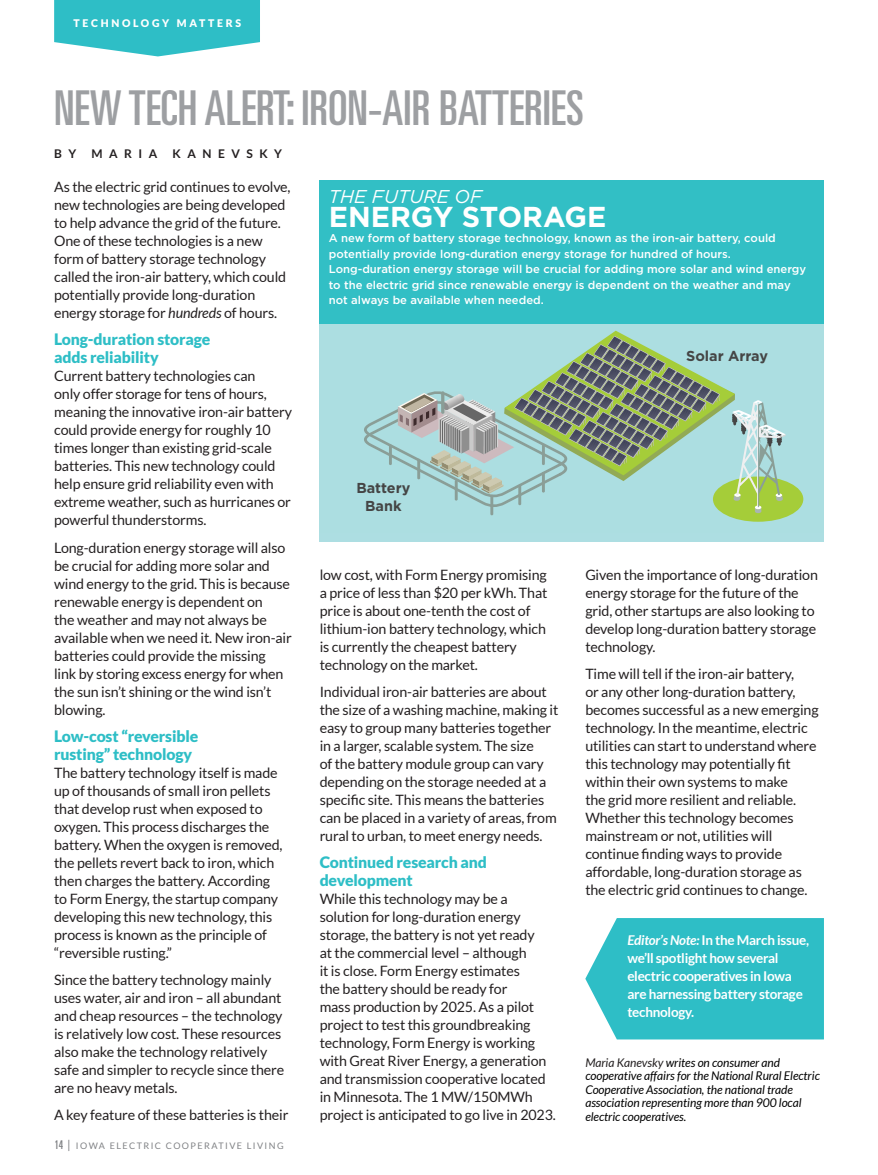
<style>
.page{position:relative;width:878px;height:1175px;background:#fff}
.page>*{position:absolute;margin:0;border:0;box-sizing:border-box;transform-origin:0 0}
.t1{font:ultra-condensed 48px "Univers";color:#9d9fa2}
.t2{font:700 28.8px "Gotham";color:#fff}
.t3{font:italic 18.45px "Gotham";color:#fff}
.t4{font:900 15.75px/18px "Lato";letter-spacing:-.01em;color:#2ebec6}
.t5{font:700 14.4px/17.2px "Gotham";color:#454545;text-align:center}
.t6{font:14.25px/18px "Lato";letter-spacing:-.01em;color:#231f20}
.t7{font:700 13.5px/18px "Lato";letter-spacing:-.02em;color:#fff}
.t8{font:italic 12px/13.5px "Lato";letter-spacing:-.005em;color:#000}
.t9{font:700 12px "Lato";letter-spacing:.54em;color:#231f20}
.t10{font:500 11.25px/15.5px "Gotham";color:#fff}
.t11{font:900 10.5px "Lato";letter-spacing:.26em;color:#fff}
.t12{font:9px "Lato";letter-spacing:.16em;color:#808285}
.s1{font-style:italic}
.s2{font-family:"Univers";font-stretch:ultra-condensed;font-size:12px}
.s3{font-size:12px}
.s4{color:#231f20}
</style>
<div class="page">
<svg style="left:585px;top:918px;width:238px;height:121px;background:#3ec3ca"></svg>
<svg style="left:54px;top:0;width:206px;height:56px;background:#47c5cc"></svg>
<div style="left:320px;top:181px;width:504px;height:360px;background:#addee2"></div>
<div style="left:713px;top:476px;width:90px;height:46px;background:#a5cd39;border-radius:50%"></div>
<hr style="left:490px;top:494px;width:3px;height:21px;background:#8a9e97">
<svg style="left:364px;top:331px;width:421px;height:182px"></svg>
<div style="left:320px;top:181px;width:504px;height:143px;background:#32bfc5"></div>
<p class="t11" style="left:73px;top:17px;width:169px">TECHNOLOGY MATTERS</p>
<h1 class="t1" style="left:54px;top:80px;width:531px">NEW TECH ALERT: IRON-AIR BATTERIES</h1>
<p class="t9" style="left:54px;top:146px;width:24px">B Y</p>
<p class="t9" style="left:92px;top:146px;width:67px">MARIA</p>
<p class="t9" style="left:173px;top:146px;width:111px">KANEVSKY</p>
<p class="t6" style="left:54px;top:178px;width:238px">As the electric grid continues to evolve, new technologies are being developed to help advance the grid of the future.<br>One of these technologies is a new form of battery storage technology called the iron-air battery, which could potentially provide long-duration energy storage for <span class="s1">hundreds</span> of hours.</p>
<p class="t4" style="left:54px;top:330px;width:158px">Long-duration storage adds reliability</p>
<p class="t6" style="left:54px;top:367px;width:239px">Current battery technologies can<br>only offer storage for tens of hours, meaning the innovative iron-air battery could provide energy for roughly 10 times longer than existing grid-scale batteries. This new technology could help ensure grid reliability even with extreme weather, such as hurricanes or powerful thunderstorms.</p>
<p class="t6" style="left:54px;top:538px;width:239px">Long-duration energy storage will also be crucial for adding more solar and wind energy to the grid. This is because renewable energy is dependent on<br>the weather and may not always be available when we need it. New iron-air batteries could provide the missing<br>link by storing excess energy for when the sun isn’t shining or the wind isn’t blowing.</p>
<p class="t4" style="left:54px;top:727px;width:146px">Low-cost “reversible rusting” technology</p>
<p class="t6" style="left:54px;top:763px;width:230px">The battery technology itself is made up of thousands of small iron pellets that develop rust when exposed to oxygen. This process discharges the battery. When the oxygen is removed, the pellets revert back to iron, which then charges the battery. According to Form Energy, the startup company developing this new technology, this process is known as the principle of “reversible rusting.”</p>
<p class="t6" style="left:54px;top:971px;width:231px">Since the battery technology mainly uses water, air and iron – all abundant and cheap resources – the technology is relatively low cost. These resources also make the technology relatively safe and simpler to recycle since there are no heavy metals.</p>
<p class="t6" style="left:54px;top:1106px;width:236px">A key feature of these batteries is their</p>
<p class="t12" style="left:55px;top:1141px;width:231px"><span class="s2">14</span> <span class="s3">|</span> IOWA ELECTRIC COOPERATIVE LIVING</p>
<p class="t3" style="left:329px;top:185px;width:155px">THE FUTURE OF</p>
<h2 class="t2" style="left:329px;top:198px;width:279px">ENERGY STORAGE</h2>
<p class="t10" style="left:329px;top:230px;width:479px">A new form of battery storage technology, known as the iron-air battery, could potentially provide long-duration energy storage for hundred of hours.<br>Long-duration energy storage will be crucial for adding more solar and wind energy to the electric grid since renewable energy is dependent on the weather and may not always be available when needed.</p>
<p class="t5" style="left:686px;top:347px;width:83px">Solar Array</p>
<p class="t5" style="left:356px;top:479px;width:56px">Battery<br>Bank</p>
<p class="t6" style="left:320px;top:565px;width:229px">low cost, with Form Energy promising a price of less than $20 per kWh. That price is about one-tenth the cost of lithium-ion battery technology, which is currently the cheapest battery technology on the market.</p>
<p class="t6" style="left:320px;top:683px;width:240px">Individual iron-air batteries are about the size of a washing machine, making it easy to group many batteries together in a larger, scalable system. The size<br>of the battery module group can vary depending on the storage needed at a specific site. This means the batteries can be placed in a variety of areas, from rural to urban, to meet energy needs.</p>
<p class="t4" style="left:320px;top:853px;width:169px">Continued research and development</p>
<p class="t6" style="left:320px;top:890px;width:238px">While this technology may be a solution for long-duration energy storage, the battery is not yet ready<br>at the commercial level – although<br>it is close. Form Energy estimates<br>the battery should be ready for<br>mass production by 2025. As a pilot project to test this groundbreaking technology, Form Energy is working with Great River Energy, a generation and transmission cooperative located in Minnesota. The 1 MW/150MWh project is anticipated to go live in 2023.</p>
<p class="t6" style="left:585px;top:565px;width:234px">Given the importance of long-duration energy storage for the future of the grid, other startups are also looking to develop long-duration battery storage technology.</p>
<p class="t6" style="left:585px;top:665px;width:235px">Time will tell if the iron-air battery,<br>or any other long-duration battery, becomes successful as a new emerging technology. In the meantime, electric utilities can start to understand where this technology may potentially fit within their own systems to make<br>the grid more resilient and reliable.<br>Whether this technology becomes mainstream or not, utilities will continue finding ways to provide affordable, long-duration storage as the electric grid continues to change.</p>
<p class="t7" style="left:627px;top:930px;width:183px"><span class="s1">Editor’s Note:</span> In the March issue, we’ll spotlight how several electric cooperatives in Iowa are harnessing battery storage technology.</p>
<p class="t8" style="left:585px;top:1055px;width:236px"><span class="s4">Maria Kanevsky</span> writes on consumer and cooperative affairs for the National Rural Electric Cooperative Association, the national trade association representing more than 900 local electric cooperatives.</p>
</div>
